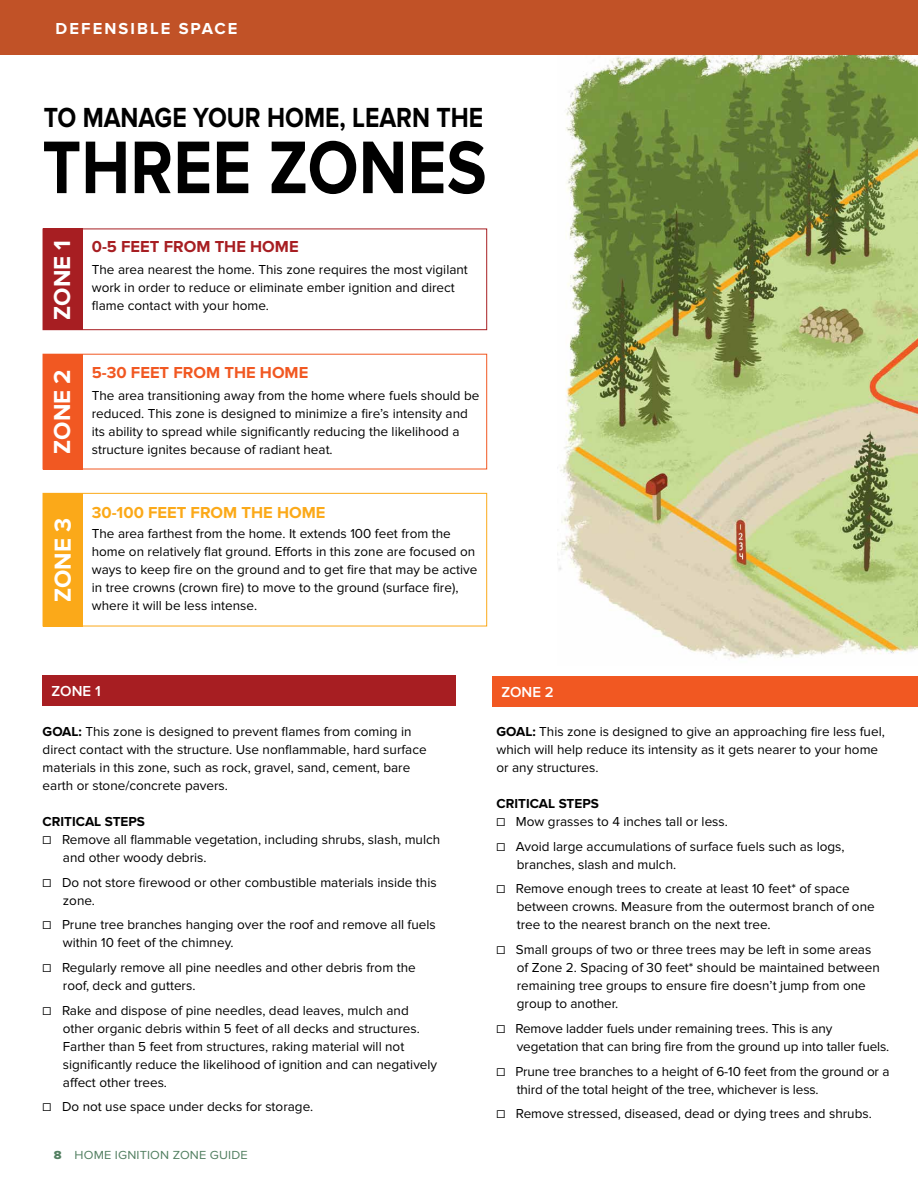
<style>
.page{position:relative;width:918px;height:1188px;background:#fff}
.page>*{position:absolute;margin:0;border:0;box-sizing:border-box;transform-origin:0 0}
.t1{font:700 77.25px "Proxima Nova";letter-spacing:.005em;color:#000;scale:.86 1}
.t2{font:700 28.65px "Proxima Nova";color:#000;scale:.86 1}
.t3{font:700 24px "Proxima Nova";color:#fff}
.t4{font:700 16.5px "Proxima Nova";color:#fba919}
.t5{font:700 16.5px "Proxima Nova";color:#f15822}
.t6{font:700 16.5px "Proxima Nova";color:#a71e22}
.t7{font:700 16.5px "Proxima Nova";letter-spacing:.125em;color:#fff}
.t8{font:600 15px "Proxima Nova";color:#fff}
.t9{font:13.5px/18px "Proxima Nova";color:#000}
.t10{font:700 13.5px "Proxima Nova";color:#000}
.t11{font:12.15px "Proxima Nova";letter-spacing:.01em;color:#527f61;scale:1.05 1}
.s1{font-weight:700}
.s2{font-family:"Proxima Nova Extrabld"}
</style>
<div class="page">
<img style="left:558px;top:54px;width:360px;height:605px">
<div style="left:0;top:0;width:918px;height:54px;background:#c15227"></div>
<div style="left:43px;top:229px;width:444px;height:101px;border:1px solid #a71e22"></div>
<div style="left:43px;top:229px;width:40px;height:101px;background:#a71e22"></div>
<div style="left:43px;top:354px;width:40px;height:115px;background:#f15822"></div>
<div style="left:43px;top:493px;width:444px;height:133px;border:1px solid #fba919"></div>
<div style="left:43px;top:493px;width:40px;height:133px;background:#fba919"></div>
<div style="left:43px;top:675px;width:413px;height:30px;background:#a71e22"></div>
<div style="left:492px;top:676px;width:426px;height:30px;background:#f15822"></div>
<p class="t7" style="left:56px;top:19px;width:183px">DEFENSIBLE SPACE</p>
<h2 class="t2" style="left:44px;top:101px;width:513px">TO MANAGE YOUR HOME, LEARN THE</h2>
<h1 class="t1" style="left:42px;top:123px;width:518px">THREE ZONES</h1>
<h3 class="t3" style="left:48px;top:320px;width:81px;rotate:-90deg">ZONE 1</h3>
<p class="t6" style="left:92px;top:237px;width:208px">0-5 FEET FROM THE HOME</p>
<p class="t9" style="left:92px;top:261px;width:378px">The area nearest the home. This zone requires the most vigilant work in order to reduce or eliminate ember ignition and direct flame contact with your home.</p>
<h3 class="t3" style="left:48px;top:454px;width:86px;rotate:-90deg">ZONE 2</h3>
<h3 class="t3" style="left:49px;top:602px;width:85px;rotate:-90deg">ZONE 3</h3>
<p class="t5" style="left:92px;top:363px;width:218px">5-30 FEET FROM THE HOME</p>
<p class="t9" style="left:92px;top:386px;width:389px">The area transitioning away from the home where fuels should be reduced. This zone is designed to minimize a fire’s intensity and its ability to spread while significantly reducing the likelihood a</p>
<p class="t9" style="left:92px;top:440px;width:242px">structure ignites because of radiant heat.</p>
<p class="t4" style="left:92px;top:503px;width:235px">30-100 FEET FROM THE HOME</p>
<p class="t9" style="left:92px;top:525px;width:387px">The area farthest from the home. It extends 100 feet from the home on relatively flat ground. Efforts in this zone are focused on ways to keep fire on the ground and to get fire that may be active in tree crowns (crown fire) to move to the ground (surface fire), where it will be less intense.</p>
<p class="t8" style="left:52px;top:682px;width:51px">ZONE 1</p>
<p class="t8" style="left:501px;top:683px;width:54px">ZONE 2</p>
<p class="t9" style="left:43px;top:723px;width:386px"><span class="s1">GOAL:</span> This zone is designed to prevent flames from coming in direct contact with the structure. Use nonflammable, hard surface materials in this zone, such as rock, gravel, sand, cement, bare earth or stone/concrete pavers.</p>
<p class="t10" style="left:43px;top:814px;width:104px">CRITICAL STEPS</p>
<p class="t9" style="left:63px;top:831px;width:379px;text-indent:-20px">☐ Remove all flammable vegetation, including shrubs, slash, mulch and other woody debris.</p>
<p class="t9" style="left:63px;top:873px;width:375px;text-indent:-20px">☐ Do not store firewood or other combustible materials inside this zone.</p>
<p class="t9" style="left:63px;top:916px;width:374px;text-indent:-20px">☐ Prune tree branches hanging over the roof and remove all fuels within 10 feet of the chimney.</p>
<p class="t9" style="left:63px;top:959px;width:354px;text-indent:-20px">☐ Regularly remove all pine needles and other debris from the roof, deck and gutters.</p>
<p class="t9" style="left:63px;top:1001px;width:376px;text-indent:-20px">☐ Rake and dispose of pine needles, dead leaves, mulch and other organic debris within 5 feet of all decks and structures.<br>Farther than 5 feet from structures, raking material will not significantly reduce the likelihood of ignition and can negatively affect other trees.</p>
<p class="t9" style="left:43px;top:1098px;width:272px">☐ Do not use space under decks for storage.</p>
<p class="t11" style="left:54px;top:1148px;width:186px"><span class="s2">8</span> HOME IGNITION ZONE GUIDE</p>
<p class="t9" style="left:497px;top:723px;width:390px"><span class="s1">GOAL:</span> This zone is designed to give an approaching fire less fuel, which will help reduce its intensity as it gets nearer to your home or any structures.</p>
<p class="t10" style="left:497px;top:796px;width:104px">CRITICAL STEPS</p>
<p class="t9" style="left:497px;top:809px;width:350px;line-height:24.8px">☐ Mow grasses to 4 inches tall or less.<br>☐ Avoid large accumulations of surface fuels such as logs,</p>
<p class="t9" style="left:497px;top:852px;width:355px;line-height:24.8px;text-indent:20px">branches, slash and mulch.<br>☐ Remove enough trees to create at least 10 feet* of space</p>
<p class="t9" style="left:517px;top:898px;width:359px">between crowns. Measure from the outermost branch of one tree to the nearest branch on the next tree.</p>
<p class="t9" style="left:517px;top:941px;width:364px;text-indent:-20px">☐ Small groups of two or three trees may be left in some areas of Zone 2. Spacing of 30 feet* should be maintained between remaining tree groups to ensure fire doesn’t jump from one group to another.</p>
<p class="t9" style="left:517px;top:1020px;width:374px;text-indent:-20px">☐ Remove ladder fuels under remaining trees. This is any vegetation that can bring fire from the ground up into taller fuels.</p>
<p class="t9" style="left:517px;top:1062px;width:374px;text-indent:-20px">☐ Prune tree branches to a height of 6-10 feet from the ground or a third of the total height of the tree, whichever is less.</p>
<p class="t9" style="left:497px;top:1105px;width:377px">☐ Remove stressed, diseased, dead or dying trees and shrubs.</p>
</div>
